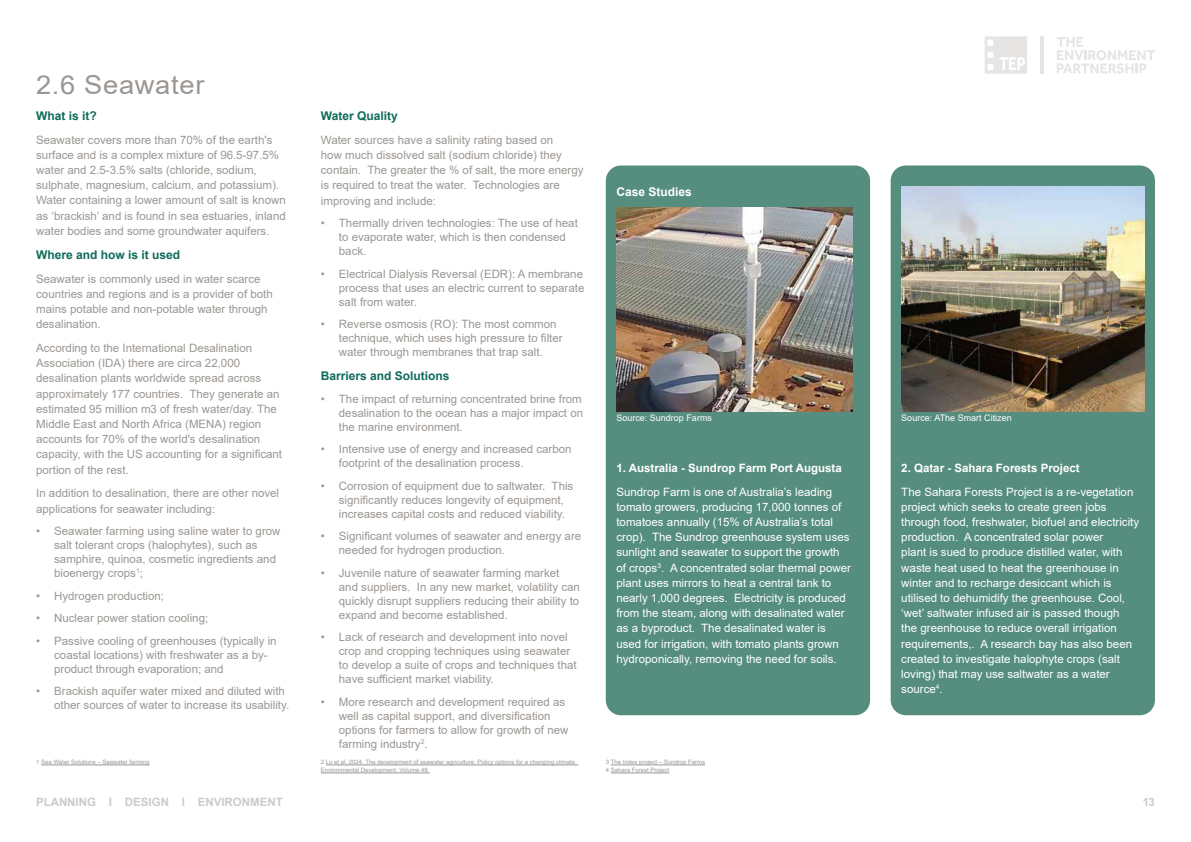
<style>
.page{position:relative;width:1191px;height:842px;background:#fff}
.page>*{position:absolute;margin:0;border:0;box-sizing:border-box;transform-origin:0 0}
.t1{font:26px "Arial";letter-spacing:.025em;color:#9b9692;scale:1.05 1}
.t2{font:700 12px "Arial";color:#0f6b58}
.t3{font:700 12px "Arial";color:#fff}
.t4{font:11.5px/14px "Arial";color:#9b9692}
.t5{font:11.5px/15.2px "Arial";color:#fff}
.t6{font:700 11.5px "Arial";color:#fff}
.t7{font:700 11.5px "Arial";color:#9b9692}
.t8{font:9px "Arial";color:#fff}
.t9{font:6px/8px "Arial";color:#9b9692}
</style>
<div class="page">
<svg style="left:1057px;top:37px;width:98px;height:37px"></svg>
<hr style="left:1040px;top:36px;width:3px;height:38px;background:#e6e5e4">
<svg style="left:985px;top:36px;width:42px;height:38px"></svg>
<div style="left:606px;top:165px;width:264px;height:550px;background:#558e7e;border-radius:15px"></div>
<div style="left:890px;top:165px;width:265px;height:550px;background:#558e7e;border-radius:15px"></div>
<hr style="left:41px;top:765px;width:108px;height:1px;background:#9b9692">
<hr style="left:326px;top:765px;width:252px;height:1px;background:#9b9692">
<hr style="left:321px;top:773px;width:109px;height:1px;background:#9b9692">
<img style="left:616px;top:207px;width:236px;height:204px">
<img style="left:901px;top:186px;width:243px;height:225px">
<hr style="left:610px;top:765px;width:95px;height:1px;background:#9b9692">
<hr style="left:611px;top:773px;width:58px;height:1px;background:#9b9692">
<h1 class="t1" style="left:36px;top:67px;width:162px">2.6 Seawater</h1>
<p class="t2" style="left:36px;top:107px;width:62px">What is it?</p>
<p class="t4" style="left:36px;top:132px;width:251px;line-height:15.2px">Seawater covers more than 70% of the earth's surface and is a complex mixture of 96.5-97.5% water and 2.5-3.5% salts (chloride, sodium, sulphate, magnesium, calcium, and potassium).<br>Water containing a lower amount of salt is known as ‘brackish’ and is found in sea estuaries, inland water bodies and some groundwater aquifers.</p>
<p class="t2" style="left:36px;top:246px;width:146px">Where and how is it used</p>
<p class="t4" style="left:36px;top:271px;width:238px;line-height:15.2px">Seawater is commonly used in water scarce countries and regions and is a provider of both mains potable and non-potable water through desalination.</p>
<p class="t4" style="left:36px;top:340px;width:247px;line-height:15.2px">According to the International Desalination Association (IDA) there are circa 22,000 desalination plants worldwide spread across approximately 177 countries. They generate an estimated 95 million m3 of fresh water/day. The Middle East and North Africa (MENA) region accounts for 70% of the world's desalination capacity, with the US accounting for a significant portion of the rest.</p>
<p class="t4" style="left:36px;top:486px;width:244px;line-height:15.2px">In addition to desalination, there are other novel applications for seawater including:</p>
<p class="t4" style="left:54px;top:524px;width:228px;text-indent:-18px">• Seawater farming using saline water to grow salt tolerant crops (halophytes), such as samphire, quinoa, cosmetic ingredients and bioenergy crops<sup>1</sup>;</p>
<p class="t4" style="left:36px;top:588px;width:129px">• Hydrogen production;</p>
<p class="t4" style="left:36px;top:611px;width:174px">• Nuclear power station cooling;</p>
<p class="t4" style="left:54px;top:633px;width:224px;text-indent:-18px">• Passive cooling of greenhouses (typically in coastal locations) with freshwater as a by&shy;product through evaporation; and</p>
<p class="t4" style="left:54px;top:684px;width:237px;text-indent:-18px">• Brackish aquifer water mixed and diluted with other sources of water to increase its usability.</p>
<p class="t9" style="left:36px;top:758px;width:115px">1 Sea Water Solutions – Seawater farming</p>
<p class="t2" style="left:321px;top:107px;width:78px">Water Quality</p>
<p class="t4" style="left:321px;top:132px;width:264px;line-height:15.2px">Water sources have a salinity rating based on<br>how much dissolved salt (sodium chloride) they contain. The greater the % of salt, the more energy is required to treat the water. Technologies are improving and include:</p>
<p class="t4" style="left:339px;top:216px;width:240px;text-indent:-18px">• Thermally driven technologies: The use of heat to evaporate water, which is then condensed back.</p>
<p class="t4" style="left:339px;top:266px;width:247px;text-align:justify;text-indent:-18px">• Electrical Dialysis Reversal (EDR): A membrane process that uses an electric current to separate salt from water.</p>
<p class="t4" style="left:339px;top:317px;width:225px;text-indent:-18px">• Reverse osmosis (RO): The most common technique, which uses high pressure to filter water through membranes that trap salt.</p>
<p class="t2" style="left:321px;top:368px;width:130px">Barriers and Solutions</p>
<p class="t4" style="left:339px;top:392px;width:246px;text-align:justify;text-indent:-18px">• The impact of returning concentrated brine from desalination to the ocean has a major impact on the marine environment.</p>
<p class="t4" style="left:339px;top:442px;width:234px;text-indent:-18px">• Intensive use of energy and increased carbon footprint of the desalination process.</p>
<p class="t4" style="left:339px;top:479px;width:236px;text-indent:-18px">• Corrosion of equipment due to saltwater. This significantly reduces longevity of equipment, increases capital costs and reduced viability.</p>
<p class="t4" style="left:339px;top:529px;width:244px;text-indent:-18px">• Significant volumes of seawater and energy are needed for hydrogen production.</p>
<p class="t4" style="left:339px;top:566px;width:242px;text-indent:-18px">• Juvenile nature of seawater farming market and suppliers. In any new market, volatility can quickly disrupt suppliers reducing their ability to expand and become established.</p>
<p class="t4" style="left:339px;top:630px;width:239px;text-indent:-18px">• Lack of research and development into novel crop and cropping techniques using seawater to develop a suite of crops and techniques that have sufficient market viability.</p>
<p class="t4" style="left:339px;top:695px;width:231px;text-indent:-18px">• More research and development required as well as capital support, and diversification options for farmers to allow for growth of new farming industry<sup>2</sup>.</p>
<p class="t9" style="left:321px;top:758px;width:257px">2 Lu et al. 2024. The development of seawater agriculture: Policy options for a changing climate.<br>Environmental Development. Volume 49.</p>
<p class="t3" style="left:616px;top:183px;width:77px">Case Studies</p>
<p class="t8" style="left:616px;top:411px;width:97px">Source: Sundrop Farms</p>
<p class="t8" style="left:901px;top:411px;width:112px">Source: AThe Smart Citizen</p>
<p class="t6" style="left:616px;top:460px;width:227px">1. Australia - Sundrop Farm Port Augusta</p>
<p class="t5" style="left:616px;top:484px;width:236px">Sundrop Farm is one of Australia’s leading tomato growers, producing 17,000 tonnes of tomatoes annually (15% of Australia’s total crop). The Sundrop greenhouse system uses sunlight and seawater to support the growth of crops<sup>3</sup>. A concentrated solar thermal power plant uses mirrors to heat a central tank to nearly 1,000 degrees. Electricity is produced from the steam, along with desalinated water as a byproduct. The desalinated water is used for irrigation, with tomato plants grown hydroponically, removing the need for soils.</p>
<p class="t9" style="left:606px;top:758px;width:101px">3 The Index project – Sundrop Farms<br>4 Sahara Forest Project</p>
<p class="t6" style="left:901px;top:460px;width:180px">2. Qatar - Sahara Forests Project</p>
<p class="t5" style="left:901px;top:484px;width:239px">The Sahara Forests Project is a re-vegetation project which seeks to create green jobs through food, freshwater, biofuel and electricity production. A concentrated solar power<br>plant is sued to produce distilled water, with waste heat used to heat the greenhouse in winter and to recharge desiccant which is utilised to dehumidify the greenhouse. Cool, ‘wet’ saltwater infused air is passed though<br>the greenhouse to reduce overall irrigation requirements,. A research bay has also been created to investigate halophyte crops (salt loving) that may use saltwater as a water source<sup>4</sup>.</p>
<p class="t7" style="left:36px;top:794px;width:248px">PLANNING I DESIGN I ENVIRONMENT</p>
<p class="t7" style="left:1142px;top:794px;width:14px">13</p>
</div>
